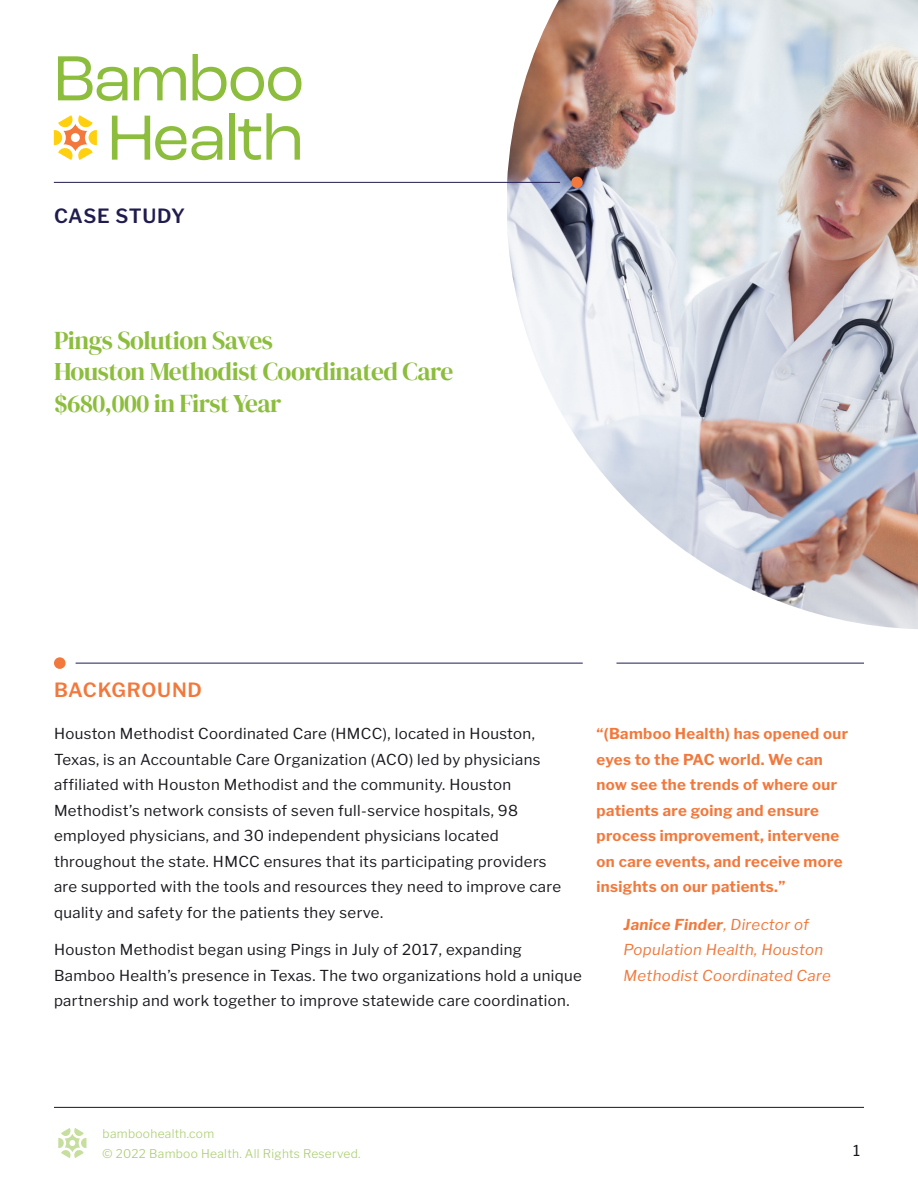
<style>
.page{position:relative;width:918px;height:1188px;background:#fff}
.page>*{position:absolute;margin:0;border:0;box-sizing:border-box;transform-origin:0 0}
.Call_Out_Green{font:25.5px/31.5px "DM Serif Display";letter-spacing:-.02em;color:#8cbd3d}
.Subhead_Small_Coral{font:600 19.5px "Libre Franklin";letter-spacing:.04em;color:#f2783b}
.Subhead_Small_Navy{font:600 19.5px "Libre Franklin";letter-spacing:.02em;color:#201c4f}
.Body{font:15px/25.5px "Libre Franklin";letter-spacing:.025em;color:#18181e}
.Body-2{font:700 15px/25.5px "Libre Franklin";letter-spacing:.025em;color:#f2783b}
.Body-3{font:italic 15px/25.5px "Libre Franklin";letter-spacing:.025em;color:#f2783b}
.t1{font:15px "Libre Franklin";color:#17171f}
.t2{font:300 12px/19.5px "Libre Franklin";letter-spacing:.025em;color:#a9cd6e}
.s1{font-weight:700}
</style>
<div class="page">
<hr style="left:54px;top:1107px;width:810px;height:1px;background:#17171f">
<svg style="left:58px;top:1128px;width:28px;height:30px"></svg>
<img style="left:507px;top:0;width:411px;height:629px">
<svg style="left:54px;top:115px;width:43px;height:45px"></svg>
<svg style="left:58px;top:56px;width:70px;height:45px"></svg>
<svg style="left:134px;top:67px;width:52px;height:33px"></svg>
<svg style="left:193px;top:54px;width:108px;height:47px"></svg>
<svg style="left:112px;top:116px;width:110px;height:44px"></svg>
<div style="left:229px;top:113px;width:5px;height:47px;background:#8cbd3d"></div>
<svg style="left:238px;top:113px;width:62px;height:47px"></svg>
<div style="left:571px;top:177px;width:12px;height:11px;background:#f2783b;border-radius:50%"></div>
<hr style="left:54px;top:182px;width:506px;height:1px;background:#201c4f">
<hr style="left:76px;top:663px;width:507px;height:1px;background:#201c4f">
<hr style="left:616px;top:663px;width:248px;height:1px;background:#201c4f">
<div style="left:54px;top:657px;width:12px;height:12px;background:#f2783b;border-radius:50%"></div>
<p class="Subhead_Small_Navy" style="left:54px;top:201px;width:133px">CASE STUDY</p>
<p class="Call_Out_Green" style="left:54px;top:325px;width:401px">Pings Solution Saves<br>Houston Methodist Coordinated Care $680,000 in First Year</p>
<p class="Subhead_Small_Coral" style="left:54px;top:675px;width:150px">BACKGROUND</p>
<p class="Body" style="left:54px;top:720px;width:509px">Houston Methodist Coordinated Care (HMCC), located in Houston, Texas, is an Accountable Care Organization (ACO) led by physicians affiliated with Houston Methodist and the community. Houston Methodist’s network consists of seven full-service hospitals, 98 employed physicians, and 30 independent physicians located throughout the state. HMCC ensures that its participating providers are supported with the tools and resources they need to improve care quality and safety for the patients they serve.</p>
<p class="Body" style="left:54px;top:936px;width:529px">Houston Methodist began using Pings in July of 2017, expanding<br>Bamboo Health’s presence in Texas. The two organizations hold a unique partnership and work together to improve statewide care coordination.</p>
<p class="Body-2" style="left:597px;top:720px;width:253px">“(Bamboo Health) has opened our eyes to the PAC world. We can now see the trends of where our patients are going and ensure process improvement, intervene on care events, and receive more insights on our patients.”</p>
<p class="Body-3" style="left:624px;top:910px;width:209px"><span class="s1">Janice Finder</span>, Director of<br>Population Health, Houston<br>Methodist Coordinated Care</p>
<p class="t2" style="left:103px;top:1123px;width:259px">bamboohealth.com<br>© 2022 Bamboo Health. All Rights Reserved.</p>
<p class="t1" style="left:853px;top:1139px;width:8px">1</p>
</div>
